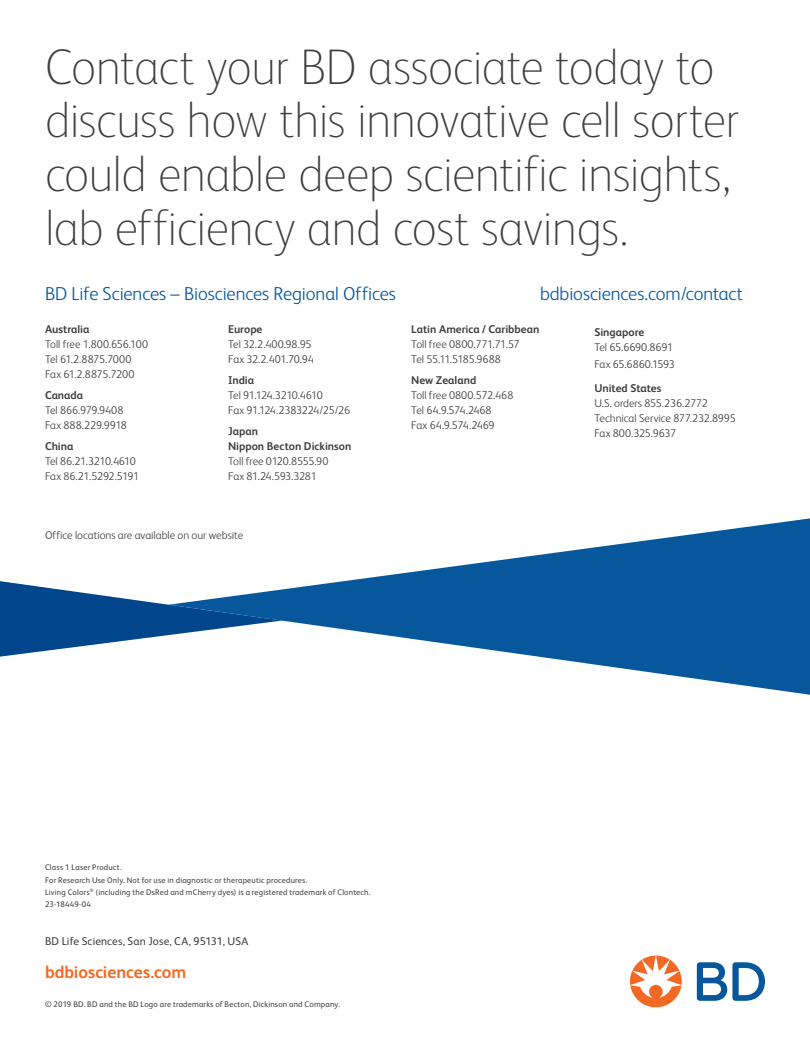
<style>
.page{position:relative;width:810px;height:1058px;background:#fff}
.page>*{position:absolute;margin:0;border:0;box-sizing:border-box;transform-origin:0 0}
.Headline_FS_Albert_T{font:100 50px/53.8px "FS Albert Pro";letter-spacing:-.015em;color:#3e3e3f}
.Subhead_option_3_FS{font:300 18.75px "FS Albert Pro";letter-spacing:-.005em;color:#06579c}
.Website_FS_Albert_Bo{font:700 17.5px "FS Albert Pro";letter-spacing:-.005em;color:#f36824}
.Body_copy_option_1_F{font:300 11.25px "FS Albert Pro";letter-spacing:-.01em;color:#3e3e3f}
.Body_copy_option_1_F-2{font:700 11.25px "FS Albert Pro";color:#3e3e3f}
.Body_copy_option_1_F-3{font:300 11.25px "FS Albert Pro";letter-spacing:-.03em;color:#3e3e3f}
.Address_Albert_Regul{font:11.25px "FS Albert Pro";letter-spacing:.01em;color:#3e3e3f}
.Body_copy_option_1_F-4{font:300 11.25px "FS Albert Pro";letter-spacing:-.045em;color:#3e3e3f}
.Body_copy_option_1_F-5{font:300 11.25px "FS Albert Pro";letter-spacing:-.035em;color:#3e3e3f}
.Copyright_Albert_Reg{font:8.12px "FS Albert Pro";letter-spacing:.02em;color:#3e3e3f}
</style>
<div class="page">
<svg style="left:697px;top:962px;width:68px;height:38px"></svg>
<svg style="left:630px;top:955px;width:52px;height:52px"></svg>
<svg style="left:0;top:581px;width:169px;height:75px"></svg>
<svg style="left:169px;top:518px;width:641px;height:176px;fill:#06579c"></svg>
<p class="Headline_FS_Albert_T" style="left:45px;top:37px;width:696px">Contact your BD associate today to discuss how this innovative cell sorter could enable deep scientific insights, lab efficiency and cost savings.</p>
<p class="Subhead_option_3_FS" style="left:45px;top:281px;width:353px">BD Life Sciences – Biosciences Regional Offices</p>
<p class="Subhead_option_3_FS" style="left:540px;top:281px;width:205px">bdbiosciences.com/contact</p>
<p class="Body_copy_option_1_F-2" style="left:45px;top:322px;width:46px">Australia</p>
<p class="Body_copy_option_1_F" style="left:45px;top:337px;width:105px">Toll free 1.800.656.100</p>
<p class="Body_copy_option_1_F" style="left:45px;top:352px;width:88px">Tel 61.2.8875.7000</p>
<p class="Body_copy_option_1_F" style="left:45px;top:367px;width:91px">Fax 61.2.8875.7200</p>
<p class="Body_copy_option_1_F-2" style="left:45px;top:387px;width:40px">Canada</p>
<p class="Body_copy_option_1_F" style="left:45px;top:402px;width:80px">Tel 866.979.9408</p>
<p class="Body_copy_option_1_F" style="left:45px;top:417px;width:83px">Fax 888.229.9918</p>
<p class="Body_copy_option_1_F-2" style="left:45px;top:438px;width:30px">China</p>
<p class="Body_copy_option_1_F-3" style="left:45px;top:453px;width:92px">Tel 86.21.3210.4610</p>
<p class="Body_copy_option_1_F-3" style="left:45px;top:468px;width:96px">Fax 86.21.5292.5191</p>
<p class="Body_copy_option_1_F-2" style="left:411px;top:322px;width:130px">Latin America / Caribbean</p>
<p class="Body_copy_option_1_F" style="left:411px;top:337px;width:110px">Toll free 0800.771.71.57</p>
<p class="Body_copy_option_1_F-3" style="left:411px;top:352px;width:91px">Tel 55.11.5185.9688</p>
<p class="Body_copy_option_1_F-2" style="left:411px;top:372px;width:67px">New Zealand</p>
<p class="Body_copy_option_1_F" style="left:411px;top:387px;width:104px">Toll free 0800.572.468</p>
<p class="Body_copy_option_1_F" style="left:411px;top:402px;width:82px">Tel 64.9.574.2468</p>
<p class="Body_copy_option_1_F" style="left:411px;top:417px;width:85px">Fax 64.9.574.2469</p>
<p class="Body_copy_option_1_F-2" style="left:228px;top:322px;width:36px">Europe</p>
<p class="Body_copy_option_1_F" style="left:228px;top:337px;width:85px">Tel 32.2.400.98.95</p>
<p class="Body_copy_option_1_F" style="left:228px;top:352px;width:87px">Fax 32.2.401.70.94</p>
<p class="Body_copy_option_1_F-2" style="left:228px;top:372px;width:28px">India</p>
<p class="Body_copy_option_1_F-4" style="left:228px;top:387px;width:96px">Tel 91.124.3210.4610</p>
<p class="Body_copy_option_1_F" style="left:228px;top:402px;width:123px">Fax 91.124.2383224/25/26</p>
<p class="Body_copy_option_1_F-2" style="left:228px;top:423px;width:32px">Japan</p>
<p class="Body_copy_option_1_F-2" style="left:228px;top:438px;width:125px">Nippon Becton Dickinson</p>
<p class="Body_copy_option_1_F" style="left:228px;top:453px;width:102px">Toll free 0120.8555.90</p>
<p class="Body_copy_option_1_F-5" style="left:228px;top:468px;width:90px">Fax 81.24.593.3281</p>
<p class="Body_copy_option_1_F-2" style="left:594px;top:324px;width:51px">Singapore</p>
<p class="Body_copy_option_1_F" style="left:594px;top:339px;width:80px">Tel 65.6690.8691</p>
<p class="Body_copy_option_1_F" style="left:594px;top:357px;width:82px">Fax 65.6860.1593</p>
<p class="Body_copy_option_1_F-2" style="left:594px;top:380px;width:69px">United States</p>
<p class="Body_copy_option_1_F" style="left:594px;top:395px;width:115px">U.S. orders 855.236.2772</p>
<p class="Body_copy_option_1_F" style="left:594px;top:410px;width:143px">Technical Service 877.232.8995</p>
<p class="Body_copy_option_1_F" style="left:594px;top:425px;width:83px">Fax 800.325.9637</p>
<p class="Body_copy_option_1_F" style="left:45px;top:527px;width:200px">Office locations are available on our website</p>
<p class="Copyright_Albert_Reg" style="left:45px;top:861px;width:78px">Class 1 Laser Product.</p>
<p class="Copyright_Albert_Reg" style="left:45px;top:874px;width:264px">For Research Use Only. Not for use in diagnostic or therapeutic procedures.</p>
<p class="Copyright_Albert_Reg" style="left:45px;top:886px;width:327px">Living Colors<sup>®</sup> (including the DsRed and mCherry dyes) is a registered trademark of Clontech.</p>
<p class="Copyright_Albert_Reg" style="left:45px;top:898px;width:48px">23-18449-04</p>
<p class="Address_Albert_Regul" style="left:45px;top:932px;width:205px">BD Life Sciences, San Jose, CA, 95131, USA</p>
<p class="Website_FS_Albert_Bo" style="left:45px;top:960px;width:143px">bdbiosciences.com</p>
<p class="Copyright_Albert_Reg" style="left:45px;top:998px;width:297px">© 2019 BD. BD and the BD Logo are trademarks of Becton, Dickinson and Company.</p>
</div>
